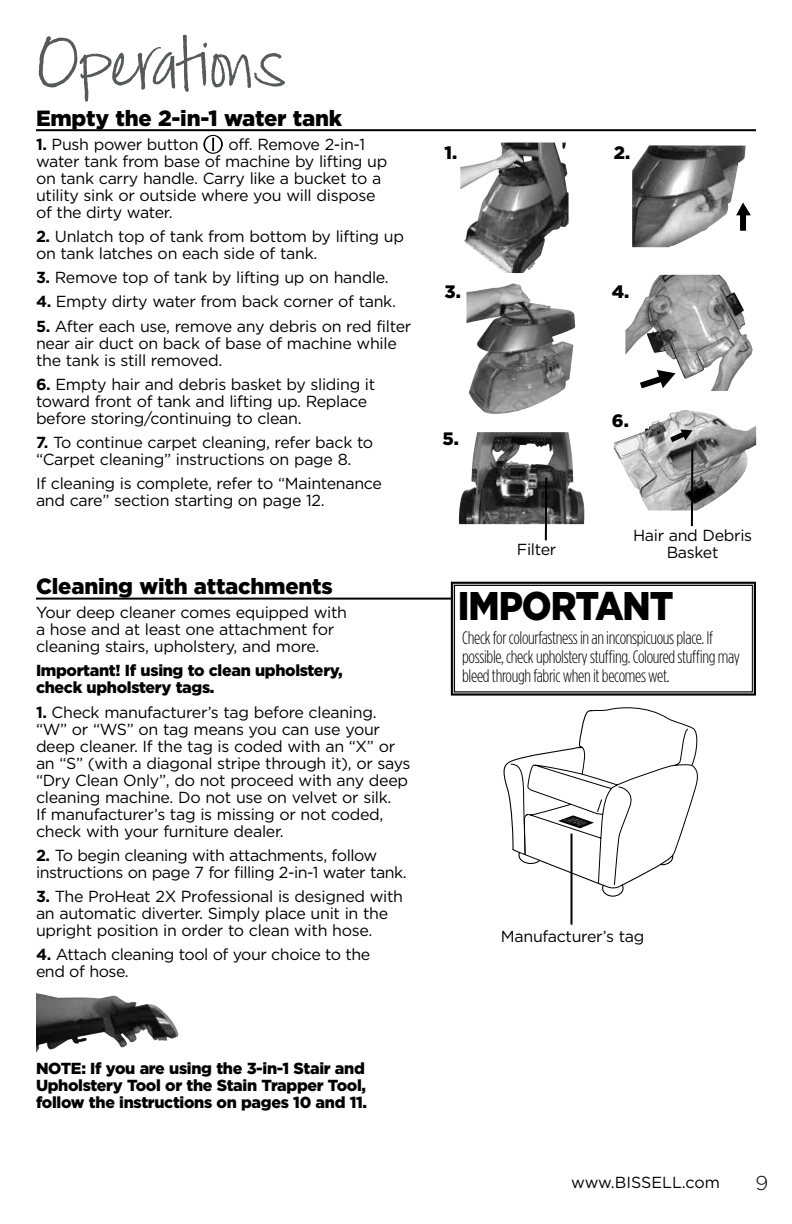
<style>
.page{position:relative;width:792px;height:1224px;background:#fff}
.page>*{position:absolute;margin:0;border:0;box-sizing:border-box;transform-origin:0 0}
.t1{font:72px "Jackie Sue BF";color:#58595b}
.t2{font:900 40px "Gotham";letter-spacing:-.03em;color:#000;scale:.9 1}
.t3{font:900 22px "Gotham";letter-spacing:-.01em;color:#000}
.t4{font:300 20px "Gotham";color:#000}
.t5{font:300 18px/19px "Gotham Condensed";letter-spacing:-.02em;color:#000}
.t6{font:900 18px "Gotham";color:#000}
.t7{font:16px/17px "Gotham";letter-spacing:-.02em;color:#000}
.t8{font:900 16px/17px "Gotham";letter-spacing:-.02em;color:#000}
.t9{font:16px "Gotham";color:#000}
.s1{font-weight:700}
</style>
<div class="page">
<hr style="left:36px;top:129px;width:720px;height:2px;background:#000">
<hr style="left:36px;top:598px;width:720px;height:2px;background:#000">
<svg style="left:203px;top:135px;width:20px;height:19px"></svg>
<img style="left:460px;top:143px;width:109px;height:130px">
<img style="left:467px;top:283px;width:108px;height:131px">
<img style="left:632px;top:145px;width:114px;height:102px">
<div style="left:740px;top:209px;width:6px;height:22px;background:#000"></div>
<svg style="left:736px;top:203px;width:15px;height:12px"></svg>
<img style="left:625px;top:275px;width:128px;height:116px">
<img style="left:459px;top:432px;width:126px;height:92px">
<hr style="left:545px;top:478px;width:2px;height:62px;background:#000">
<img style="left:614px;top:410px;width:142px;height:101px">
<svg style="left:665px;top:426px;width:29px;height:20px"></svg>
<svg style="left:633px;top:369px;width:43px;height:22px"></svg>
<hr style="left:691px;top:449px;width:2px;height:77px;background:#000">
<img style="left:36px;top:993px;width:143px;height:60px">
<svg style="left:450px;top:581px;width:306px;height:115px"></svg>
<div style="left:454px;top:585px;width:299px;height:107px;border:1px solid #000"></div>
<svg style="left:503px;top:707px;width:195px;height:190px"></svg>
<hr style="left:571px;top:834px;width:2px;height:91px;background:#000">
<h1 class="t1" style="left:38px;top:21px;width:249px">Operations</h1>
<h3 class="t3" style="left:36px;top:103px;width:308px">Empty the 2-in-1 water tank</h3>
<p class="t7" style="left:36px;top:135px;width:164px"><span class="s1">1.</span> Push power button</p>
<p class="t7" style="left:36px;top:135px;width:353px;text-indent:192px">off. Remove 2-in-1 water tank from base of machine by lifting up on tank carry handle. Carry like a bucket to a utility sink or outside where you will dispose of the dirty water.</p>
<p class="t7" style="left:36px;top:227px;width:370px"><span class="s1">2.</span> Unlatch top of tank from bottom by lifting up on tank latches on each side of tank.</p>
<p class="t7" style="left:36px;top:269px;width:354px"><span class="s1">3.</span> Remove top of tank by lifting up on handle.</p>
<p class="t7" style="left:36px;top:293px;width:361px"><span class="s1">4.</span> Empty dirty water from back corner of tank.</p>
<p class="t7" style="left:36px;top:317px;width:377px"><span class="s1">5.</span> After each use, remove any debris on red filter near air duct on back of base of machine while the tank is still removed.</p>
<p class="t7" style="left:36px;top:375px;width:341px"><span class="s1">6.</span> Empty hair and debris basket by sliding it toward front of tank and lifting up. Replace before storing/continuing to clean.</p>
<p class="t7" style="left:36px;top:433px;width:339px"><span class="s1">7.</span> To continue carpet cleaning, refer back to “Carpet cleaning” instructions on page 8.</p>
<p class="t7" style="left:36px;top:475px;width:348px">If cleaning is complete, refer to “Maintenance and care” section starting on page 12.</p>
<h3 class="t3" style="left:36px;top:571px;width:298px">Cleaning with attachments</h3>
<p class="t7" style="left:36px;top:604px;width:313px">Your deep cleaner comes equipped with a hose and at least one attachment for cleaning stairs, upholstery, and more.</p>
<p class="t8" style="left:36px;top:662px;width:308px">Important! If using to clean upholstery, check upholstery tags.</p>
<p class="t7" style="left:36px;top:703px;width:376px"><span class="s1">1.</span> Check manufacturer’s tag before cleaning. “W” or “WS” on tag means you can use your deep cleaner. If the tag is coded with an “X” or an “S” (with a diagonal stripe through it), or says “Dry Clean Only”, do not proceed with any deep cleaning machine. Do not use on velvet or silk.<br>If manufacturer’s tag is missing or not coded, check with your furniture dealer.</p>
<p class="t7" style="left:36px;top:846px;width:372px"><span class="s1">2.</span> To begin cleaning with attachments, follow instructions on page 7 for filling 2-in-1 water tank.</p>
<p class="t7" style="left:36px;top:887px;width:369px"><span class="s1">3.</span> The ProHeat 2X Professional is designed with an automatic diverter. Simply place unit in the upright position in order to clean with hose.</p>
<p class="t7" style="left:36px;top:946px;width:336px"><span class="s1">4.</span> Attach cleaning tool of your choice to the end of hose.</p>
<p class="t6" style="left:445px;top:141px;width:14px">1.</p>
<p class="t6" style="left:445px;top:280px;width:18px">3.</p>
<p class="t6" style="left:443px;top:426px;width:18px">5.</p>
<p class="t6" style="left:614px;top:141px;width:18px">2.</p>
<p class="t6" style="left:612px;top:280px;width:19px">4.</p>
<p class="t6" style="left:612px;top:408px;width:19px">6.</p>
<p class="t7" style="left:633px;top:526px;width:121px;text-align:center">Hair and Debris<br>Basket</p>
<h2 class="t2" style="left:458px;top:578px;width:241px">IMPORTANT</h2>
<p class="t5" style="left:462px;top:628px;width:279px">Check for colourfastness in an inconspicuous place. If possible, check upholstery stuffing. Coloured stuffing may bleed through fabric when it becomes wet.</p>
<p class="t7" style="left:517px;top:540px;width:41px">Filter</p>
<p class="t7" style="left:501px;top:927px;width:145px">Manufacturer’s tag</p>
<p class="t8" style="left:36px;top:1060px;width:333px">NOTE: If you are using the 3-in-1 Stair and<br>Upholstery Tool or the Stain Trapper Tool, follow the instructions on pages 10 and 11.</p>
<p class="t9" style="left:571px;top:1172px;width:150px">www.BISSELL.com</p>
<p class="t4" style="left:755px;top:1170px;width:14px">9</p>
</div>
